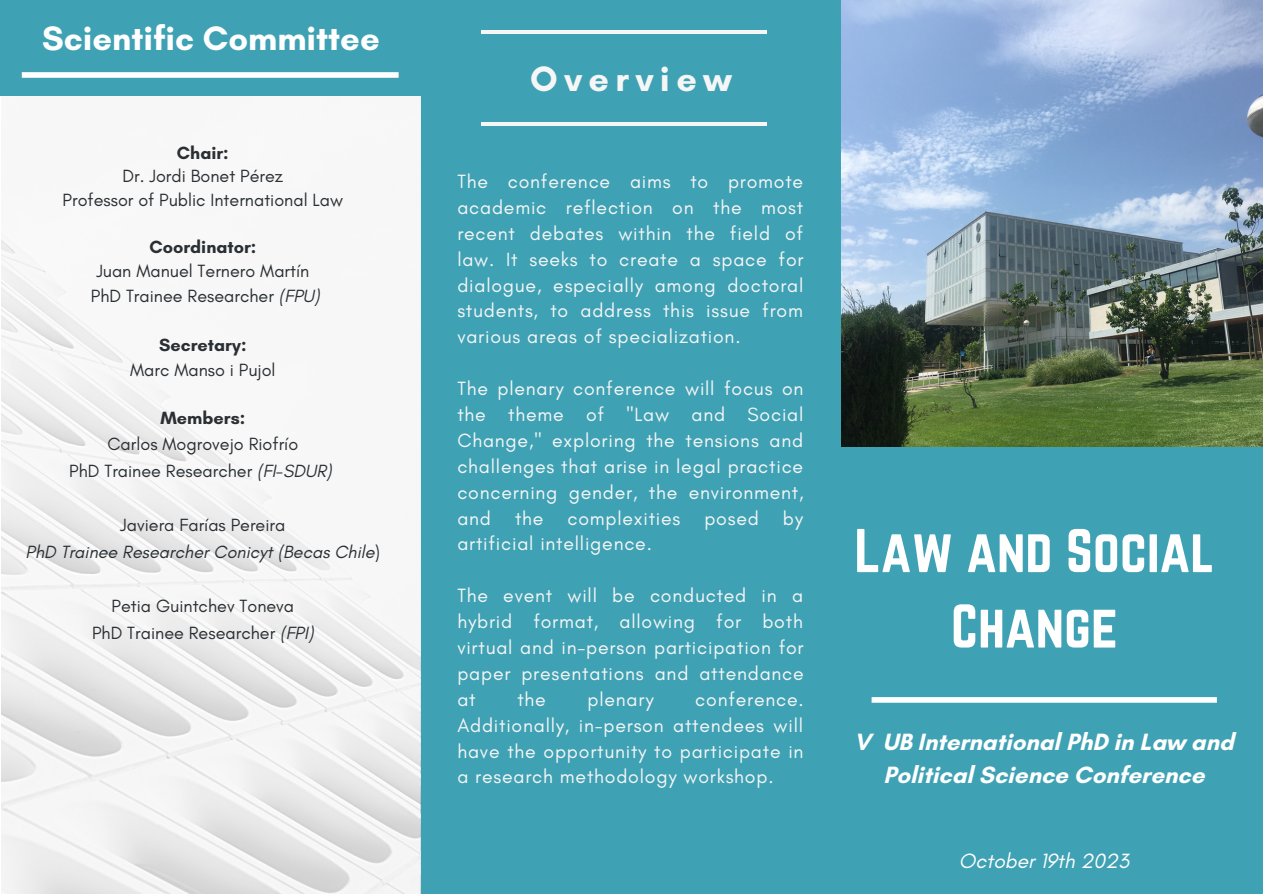
<style>
.page{position:relative;width:1263px;height:894px;background:#fff}
.page>*{position:absolute;margin:0;border:0;box-sizing:border-box;transform-origin:0 0}
.t1{font:54px/75.3px "Norwester";color:#fff;text-align:center}
.t2{font:700 35.85px "Glacial Indifference";letter-spacing:.18em;color:#f6f6f6}
.t3{font:700 34.5px "Glacial Indifference";color:#fff}
.t4{font:700 24px/32.5px "Glacial Indifference";color:#fff;text-align:center}
.t5{font:italic 21px "Glacial Indifference";color:#fff}
.t6{font:19.5px/25.8px "Glacial Indifference";letter-spacing:.04em;color:#f6f6f6;text-align:justify}
.t7{font:18px "Glacial Indifference";color:#2a2f33}
.t8{font:italic 18px "Glacial Indifference";color:#2a2f33}
.t9{font:700 18px "Glacial Indifference";color:#2a2f33}
.s1{font-style:italic}
.s2{font-style:normal}
</style>
<div class="page">
<div style="left:421px;top:0;width:421px;height:893px;background:#3fa2b4"></div>
<hr style="left:481px;top:30px;width:286px;height:3px;background:#f6f6f6">
<hr style="left:481px;top:122px;width:286px;height:3px;background:#f6f6f6">
<div style="left:830px;top:446px;width:433px;height:447px;background:#3fa2b4"></div>
<div style="left:872px;top:697px;width:345px;height:5px;background:#fff"></div>
<img style="left:841px;top:0;width:422px;height:446px">
<img style="left:1px;top:95px;width:420px;height:798px">
<div style="left:0;top:0;width:421px;height:95px;background:#3fa2b4"></div>
<div style="left:22px;top:72px;width:377px;height:6px;background:#fff"></div>
<p class="t3" style="left:42px;top:18px;width:339px">Scientific Committee</p>
<p class="t9" style="left:177px;top:142px;width:53px">Chair:</p>
<p class="t7" style="left:123px;top:165px;width:162px">Dr. Jordi Bonet Pérez</p>
<p class="t7" style="left:63px;top:189px;width:282px">Professor of Public International Law</p>
<p class="t9" style="left:149px;top:236px;width:108px">Coordinator:</p>
<p class="t7" style="left:96px;top:260px;width:215px">Juan Manuel Ternero Martín</p>
<p class="t7" style="left:91px;top:284px;width:230px">PhD Trainee Researcher <span class="s1">(FPU)</span></p>
<p class="t9" style="left:159px;top:334px;width:89px">Secretary:</p>
<p class="t7" style="left:130px;top:359px;width:147px">Marc Manso i Pujol</p>
<p class="t9" style="left:161px;top:407px;width:86px">Members:</p>
<p class="t7" style="left:107px;top:433px;width:192px">Carlos Mogrovejo Riofrío</p>
<p class="t7" style="left:69px;top:460px;width:264px">PhD Trainee Researcher <span class="s1">(FI-SDUR)</span></p>
<p class="t7" style="left:120px;top:514px;width:167px">Javiera Farías Pereira</p>
<p class="t8" style="left:26px;top:541px;width:356px">PhD Trainee Researcher Conicyt (Becas Chile<span class="s2">)</span></p>
<p class="t7" style="left:112px;top:595px;width:184px">Petia Guintchev Toneva</p>
<p class="t7" style="left:92px;top:622px;width:223px">PhD Trainee Researcher <span class="s1">(FPI)</span></p>
<p class="t2" style="left:530px;top:57px;width:203px">Overview</p>
<p class="t6" style="left:457px;top:168px;width:348px">The conference aims to promote academic reflection on the most recent debates within the field of law. It seeks to create a space for dialogue, especially among doctoral students, to address this issue from various areas of specialization.</p>
<p class="t6" style="left:457px;top:375px;width:348px">The plenary conference will focus on the theme of "Law and Social Change," exploring the tensions and challenges that arise in legal practice concerning gender, the environment, and the complexities posed by artificial intelligence.</p>
<p class="t6" style="left:457px;top:582px;width:348px">The event will be conducted in a hybrid format, allowing for both virtual and in-person participation for paper presentations and attendance at</p>
<p class="t6" style="left:457px;top:686px;width:348px;text-indent:238px">conference.<br>Additionally, in-person attendees will have the opportunity to participate in a research methodology workshop.</p>
<p class="t6" style="left:517px;top:686px;width:30px">the</p>
<p class="t6" style="left:587px;top:686px;width:68px">plenary</p>
<p class="t1" style="left:854px;top:512px;width:362px">Law and Social<br>Change</p>
<p class="t4" style="left:854px;top:725px;width:381px">V UB International PhD in Law and<br>Political Science Conference</p>
<p class="t5" style="left:959px;top:847px;width:171px">October 19th 2023</p>
</div>
